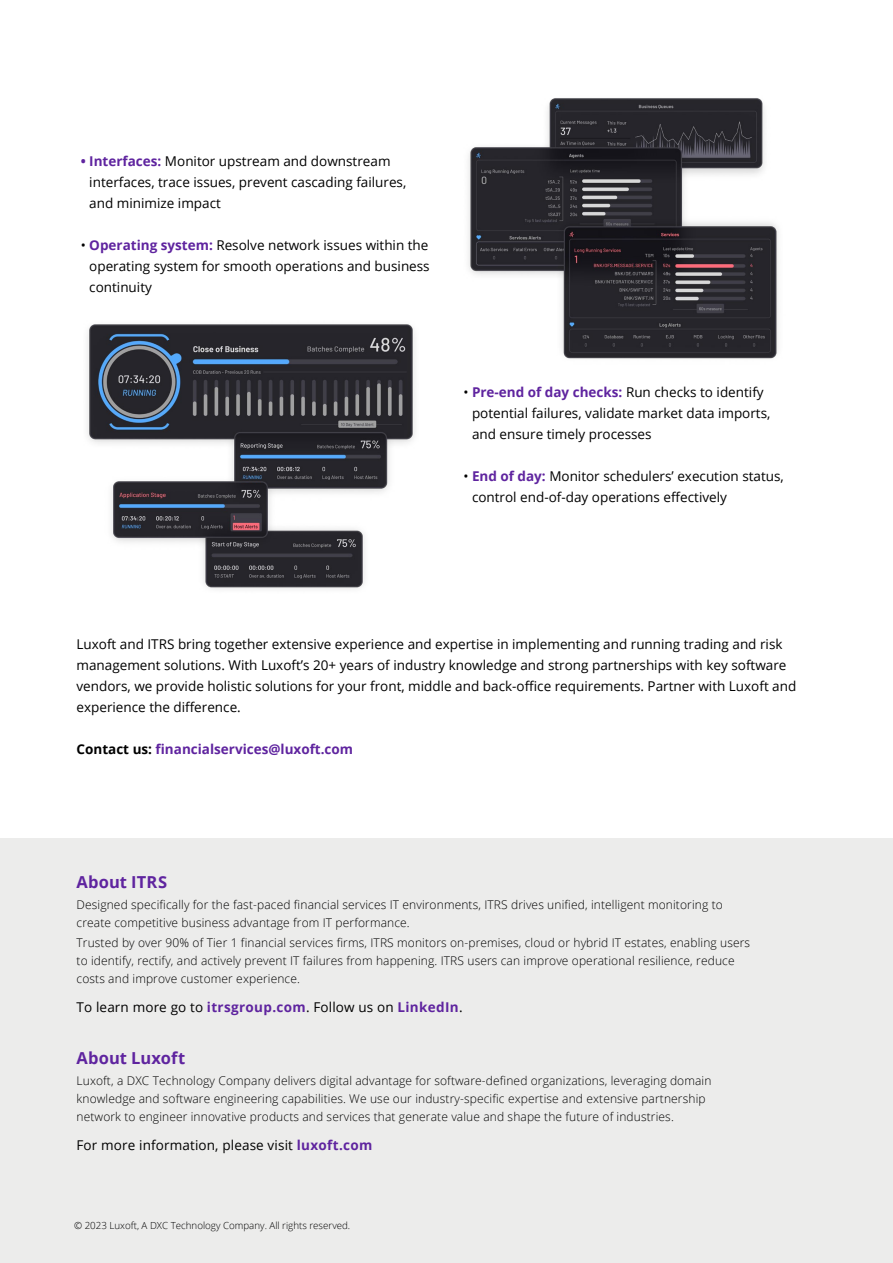
<style>
.page{position:relative;width:893px;height:1263px;background:#fff}
.page>*{position:absolute;margin:0;border:0;box-sizing:border-box;transform-origin:0 0}
.t1{font:700 16.5px "Open Sans";letter-spacing:.01em;color:#5f249f}
.t2{font:13.5px/21px "Open Sans";color:#000}
.t3{font:700 13.5px "Open Sans";color:#5f249f}
.t4{font:300 12px/18px "Open Sans";letter-spacing:.01em;color:#000}
.t5{font:300 9.75px "Open Sans";color:#000}
.s1{font-weight:700;color:#5f249f}
.s2{color:#000}
</style>
<div class="page">
<div style="left:0;top:838px;width:893px;height:425px;background:#ececeb"></div>
<img style="left:468px;top:98px;width:311px;height:261px">
<img style="left:87px;top:324px;width:328px;height:265px">
<p class="t2" style="left:89px;top:150px;width:319px;text-indent:-9px"><span class="s1">• Interfaces:</span> Monitor upstream and downstream interfaces, trace issues, prevent cascading failures, and minimize impact</p>
<p class="t2" style="left:89px;top:234px;width:342px;text-align:justify;text-indent:-9px">• <span class="s1">Operating system:</span> Resolve network issues within the operating system for smooth operations and business continuity</p>
<p class="t2" style="left:472px;top:381px;width:300px;text-indent:-9px">• <span class="s1">Pre-end of day checks:</span> Run checks to identify potential failures, validate market data imports, and ensure timely processes</p>
<p class="t2" style="left:472px;top:465px;width:313px;text-indent:-9px">• <span class="s1">End of day:</span> Monitor schedulers’ execution status, control end-of-day operations effectively</p>
<p class="t2" style="left:77px;top:633px;width:721px">Luxoft and ITRS bring together extensive experience and expertise in implementing and running trading and risk management solutions. With Luxoft’s 20+ years of industry knowledge and strong partnerships with key software vendors, we provide holistic solutions for your front, middle and back-office requirements. Partner with Luxoft and experience the difference.</p>
<p class="t3" style="left:77px;top:739px;width:278px"><span class="s2">Contact us:</span> financialservices@luxoft.com</p>
<p class="t1" style="left:77px;top:871px;width:92px">About ITRS</p>
<p class="t4" style="left:77px;top:895px;width:648px">Designed specifically for the fast-paced financial services IT environments, ITRS drives unified, intelligent monitoring to create competitive business advantage from IT performance.</p>
<p class="t4" style="left:77px;top:933px;width:675px">Trusted by over 90% of Tier 1 financial services firms, ITRS monitors on-premises, cloud or hybrid IT estates, enabling users to identify, rectify, and actively prevent IT failures from happening. ITRS users can improve operational resilience, reduce costs and improve customer experience.</p>
<p class="t2" style="left:77px;top:996px;width:388px">To learn more go to <span class="s1">itrsgroup.com</span>. Follow us on <span class="s1">LinkedIn</span>.</p>
<p class="t1" style="left:77px;top:1047px;width:110px">About Luxoft</p>
<p class="t4" style="left:77px;top:1071px;width:636px">Luxoft, a DXC Technology Company delivers digital advantage for software-defined organizations, leveraging domain knowledge and software engineering capabilities. We use our industry-specific expertise and extensive partnership network to engineer innovative products and services that generate value and shape the future of industries.</p>
<p class="t2" style="left:77px;top:1134px;width:297px">For more information, please visit <span class="s1">luxoft.com</span></p>
<p class="t5" style="left:74px;top:1218px;width:278px">© 2023 Luxoft, A DXC Technology Company. All rights reserved.</p>
</div>
